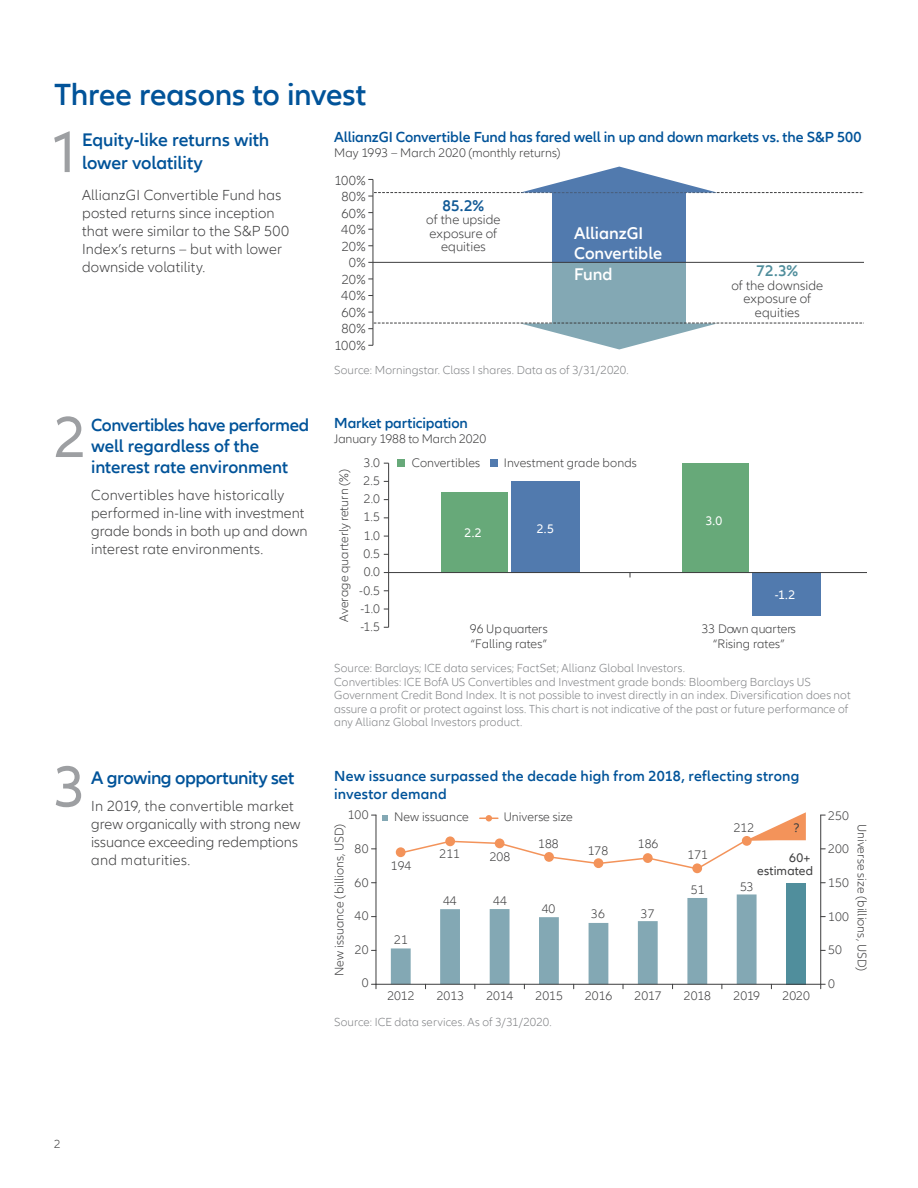
<style>
.page{position:relative;width:918px;height:1188px;background:#fff}
.page>*{position:absolute;margin:0;border:0;box-sizing:border-box;transform-origin:0 0}
.t1{font:60px "Allianz Neo";color:#9d9fa2}
.t2{font:600 31.5px "Allianz Neo";letter-spacing:-.01em;color:#015399}
.t3{font:600 18.75px/22.5px "Allianz Neo";letter-spacing:-.01em;color:#015399}
.t4{font:600 18px/21px "Allianz Neo";letter-spacing:-.01em;color:#015399}
.t5{font:600 17.4px/20.5px "Allianz Neo";letter-spacing:-.005em;color:#fff}
.t6{font:600 15.9px "Allianz Neo";color:#125a96}
.t7{font:600 15.9px "Allianz Neo";color:#508e9c}
.t8{font:300 15px/18px "Allianz Neo";letter-spacing:.005em;color:#3e3e3f}
.t9{font:600 15px/18px "Allianz Neo";color:#015399}
.t10{font:300 13.5px/13.5px "Allianz Neo";letter-spacing:.005em;color:#3e3e3f;text-align:center}
.t11{font:300 12.75px/15px "Allianz Neo";color:#3e3e3f}
.t12{font:12.75px "Allianz Neo";color:#fff}
.t13{font:12.75px/12.8px "Allianz Neo";letter-spacing:.01em;color:#3e3e3f;text-align:right}
.t14{font:300 12px/13.5px "Allianz Neo";letter-spacing:.005em;color:#808285}
.t15{font:300 12px "Allianz Neo";color:#3e3e3f}
</style>
<div class="page">
<div style="left:552px;top:262px;width:134px;height:61px;background:#83a8b4"></div>
<div style="left:552px;top:193px;width:134px;height:70px;background:#517aae"></div>
<hr style="left:373px;top:262px;width:491px;height:1px;background:#3e3e3f">
<hr style="left:373px;top:179px;width:1px;height:166px;background:#3e3e3f">
<svg style="left:368px;top:323px;width:496px;height:26px"></svg>
<svg style="left:368px;top:167px;width:496px;height:30px"></svg>
<div style="left:398px;top:460px;width:7px;height:7px;background:#67a979"></div>
<div style="left:490px;top:460px;width:7px;height:7px;background:#517aae"></div>
<div style="left:752px;top:573px;width:69px;height:43px;background:#517aae"></div>
<div style="left:682px;top:463px;width:66px;height:110px;background:#67a979"></div>
<div style="left:512px;top:481px;width:68px;height:92px;background:#517aae"></div>
<div style="left:442px;top:492px;width:66px;height:81px;background:#67a979"></div>
<hr style="left:388px;top:463px;width:1px;height:164px;background:#3e3e3f">
<hr style="left:389px;top:572px;width:478px;height:1px;background:#3e3e3f">
<div style="left:786px;top:883px;width:20px;height:101px;background:#508e9c"></div>
<hr style="left:820px;top:815px;width:1px;height:169px;background:#3e3e3f">
<hr style="left:376px;top:815px;width:1px;height:169px;background:#3e3e3f">
<hr style="left:376px;top:984px;width:445px;height:1px;background:#3e3e3f">
<svg style="left:820px;top:984px;width:5px;height:5px"></svg>
<svg style="left:391px;top:894px;width:366px;height:95px"></svg>
<svg style="left:371px;top:984px;width:6px;height:5px"></svg>
<div style="left:396px;top:847px;width:10px;height:10px;background:#f3935a;border-radius:50%"></div>
<svg style="left:692px;top:863px;width:10px;height:10px"></svg>
<svg style="left:399px;top:812px;width:407px;height:59px"></svg>
<svg style="left:382px;top:815px;width:6px;height:6px"></svg>
<h2 class="t2" style="left:54px;top:76px;width:314px">Three reasons to invest</h2>
<h3 class="t3" style="left:82px;top:129px;width:189px">Equity-like returns with lower volatility</h3>
<p class="t8" style="left:82px;top:187px;width:209px">AllianzGI Convertible Fund has posted returns since inception that were similar to the S&amp;P 500<br>Index’s returns – but with lower downside volatility.</p>
<h1 class="t1" style="left:54px;top:118px;width:24px">1</h1>
<p class="t9" style="left:334px;top:128px;width:529px">AllianzGI Convertible Fund has fared well in up and down markets vs. the S&amp;P 500</p>
<p class="t11" style="left:334px;top:146px;width:228px">May 1993 – March 2020 (monthly returns)</p>
<p class="t10" style="left:334px;top:174px;width:33px">100%</p>
<p class="t10" style="left:341px;top:190px;width:26px">80%</p>
<h3 class="t6" style="left:443px;top:196px;width:43px">85.2%</h3>
<p class="t10" style="left:426px;top:213px;width:76px">of the upside exposure of equities</p>
<p class="t10" style="left:341px;top:207px;width:26px">60%</p>
<p class="t10" style="left:341px;top:222px;width:26px;line-height:16.5px;text-align:left">40%<br>20%</p>
<p class="t10" style="left:342px;top:273px;width:25px">20%</p>
<h3 class="t5" style="left:574px;top:223px;width:89px">AllianzGI<br>Convertible<br>Fund</h3>
<p class="t10" style="left:349px;top:257px;width:18px">0%</p>
<h3 class="t7" style="left:757px;top:262px;width:43px">72.3%</h3>
<p class="t10" style="left:731px;top:279px;width:93px">of the downside exposure of equities</p>
<p class="t10" style="left:341px;top:290px;width:26px">40%</p>
<p class="t10" style="left:341px;top:306px;width:26px">60%</p>
<p class="t10" style="left:341px;top:323px;width:26px">80%</p>
<p class="t10" style="left:334px;top:339px;width:33px">100%</p>
<h1 class="t1" style="left:54px;top:403px;width:34px">2</h1>
<h3 class="t4" style="left:91px;top:415px;width:220px">Convertibles have performed well regardless of the interest rate environment</h3>
<p class="t8" style="left:91px;top:486px;width:218px">Convertibles have historically performed in-line with investment grade bonds in both up and down interest rate environments.</p>
<h1 class="t1" style="left:54px;top:752px;width:34px">3</h1>
<h3 class="t3" style="left:91px;top:767px;width:205px">A growing opportunity set</h3>
<p class="t8" style="left:91px;top:797px;width:211px">In 2019, the convertible market grew organically with strong new issuance exceeding redemptions and maturities.</p>
<p class="t14" style="left:334px;top:363px;width:296px">Source: Morningstar. Class I shares. Data as of 3/31/2020.</p>
<p class="t9" style="left:334px;top:415px;width:135px">Market participation</p>
<p class="t11" style="left:334px;top:432px;width:154px">January 1988 to March 2020</p>
<p class="t11" style="left:337px;top:622px;width:154px;rotate:-90deg">Average quarterly return (%)</p>
<p class="t11" style="left:470px;top:622px;width:80px">96 Upquarters “Falling rates”</p>
<p class="t11" style="left:702px;top:622px;width:96px;text-align:center">33 Down quarters “Rising rates”</p>
<p class="t11" style="left:412px;top:455px;width:70px">Convertibles</p>
<p class="t11" style="left:504px;top:455px;width:134px">Investment grade bonds</p>
<p class="t11" style="left:364px;top:455px;width:18px">3.0</p>
<p class="t11" style="left:364px;top:474px;width:18px">2.5</p>
<p class="t11" style="left:364px;top:492px;width:18px">2.0</p>
<p class="t11" style="left:364px;top:510px;width:18px">1.5</p>
<p class="t12" style="left:706px;top:513px;width:18px">3.0</p>
<p class="t12" style="left:537px;top:521px;width:19px">2.5</p>
<p class="t12" style="left:465px;top:525px;width:19px">2.2</p>
<p class="t11" style="left:364px;top:527px;width:18px;line-height:18.3px">1.0<br>0.5</p>
<p class="t11" style="left:364px;top:565px;width:18px">0.0</p>
<p class="t11" style="left:359px;top:583px;width:23px">-0.5</p>
<p class="t12" style="left:775px;top:588px;width:22px">-1.2</p>
<p class="t11" style="left:361px;top:602px;width:21px">-1.0</p>
<p class="t11" style="left:360px;top:620px;width:21px">-1.5</p>
<p class="t14" style="left:334px;top:662px;width:518px">Source: Barclays; ICE data services; FactSet; Allianz Global Investors.<br>Convertibles: ICE BofA US Convertibles and Investment grade bonds: Bloomberg Barclays US Government Credit Bond Index. It is not possible to invest directly in an index. Diversification does not assure a profit or protect against loss. This chart is not indicative of the past or future performance of any Allianz Global Investors product.</p>
<p class="t9" style="left:334px;top:767px;width:467px">New issuance surpassed the decade high from 2018, reflecting strong investor demand</p>
<p class="t11" style="left:348px;top:808px;width:22px">100</p>
<p class="t11" style="left:355px;top:842px;width:15px">80</p>
<p class="t11" style="left:332px;top:976px;width:154px;rotate:-90deg">New issuance (billions, USD)</p>
<p class="t11" style="left:355px;top:875px;width:15px">60</p>
<p class="t11" style="left:355px;top:909px;width:16px">40</p>
<p class="t11" style="left:355px;top:942px;width:15px">20</p>
<p class="t11" style="left:362px;top:976px;width:8px">0</p>
<p class="t11" style="left:504px;top:810px;width:71px">Universe size</p>
<p class="t11" style="left:828px;top:808px;width:22px">250</p>
<p class="t13" style="left:794px;top:822px;width:7px">?</p>
<p class="t11" style="left:394px;top:810px;width:76px">New issuance</p>
<p class="t11" style="left:734px;top:820px;width:22px">212</p>
<p class="t11" style="left:869px;top:824px;width:149px;rotate:90deg">Universe size (billions, USD)</p>
<p class="t11" style="left:638px;top:837px;width:22px">186</p>
<p class="t11" style="left:538px;top:837px;width:22px">188</p>
<p class="t11" style="left:828px;top:842px;width:22px">200</p>
<p class="t11" style="left:588px;top:844px;width:22px">178</p>
<p class="t11" style="left:440px;top:847px;width:22px">211</p>
<p class="t11" style="left:490px;top:849px;width:22px">208</p>
<p class="t11" style="left:688px;top:847px;width:22px">171</p>
<p class="t13" style="left:757px;top:852px;width:57px">60+ estimated</p>
<p class="t11" style="left:391px;top:858px;width:22px">194</p>
<p class="t11" style="left:828px;top:876px;width:22px">150</p>
<p class="t11" style="left:691px;top:883px;width:15px">51</p>
<p class="t11" style="left:740px;top:880px;width:15px">53</p>
<p class="t11" style="left:443px;top:894px;width:15px">44</p>
<p class="t11" style="left:493px;top:894px;width:15px">44</p>
<p class="t11" style="left:542px;top:901px;width:15px">40</p>
<p class="t11" style="left:591px;top:907px;width:15px">36</p>
<p class="t11" style="left:641px;top:907px;width:15px">37</p>
<p class="t11" style="left:828px;top:909px;width:22px">100</p>
<p class="t11" style="left:394px;top:932px;width:15px">21</p>
<p class="t11" style="left:828px;top:943px;width:15px">50</p>
<p class="t11" style="left:387px;top:989px;width:29px">2012</p>
<p class="t11" style="left:437px;top:989px;width:29px">2013</p>
<p class="t11" style="left:486px;top:989px;width:28px">2014</p>
<p class="t11" style="left:536px;top:989px;width:29px">2015</p>
<p class="t11" style="left:585px;top:989px;width:29px">2016</p>
<p class="t11" style="left:635px;top:989px;width:28px">2017</p>
<p class="t11" style="left:684px;top:989px;width:29px">2018</p>
<p class="t11" style="left:734px;top:989px;width:28px">2019</p>
<p class="t11" style="left:783px;top:989px;width:29px">2020</p>
<p class="t11" style="left:828px;top:976px;width:8px">0</p>
<p class="t14" style="left:334px;top:1015px;width:219px">Source: ICE data services. As of 3/31/2020.</p>
<p class="t15" style="left:54px;top:1137px;width:8px">2</p>
</div>
